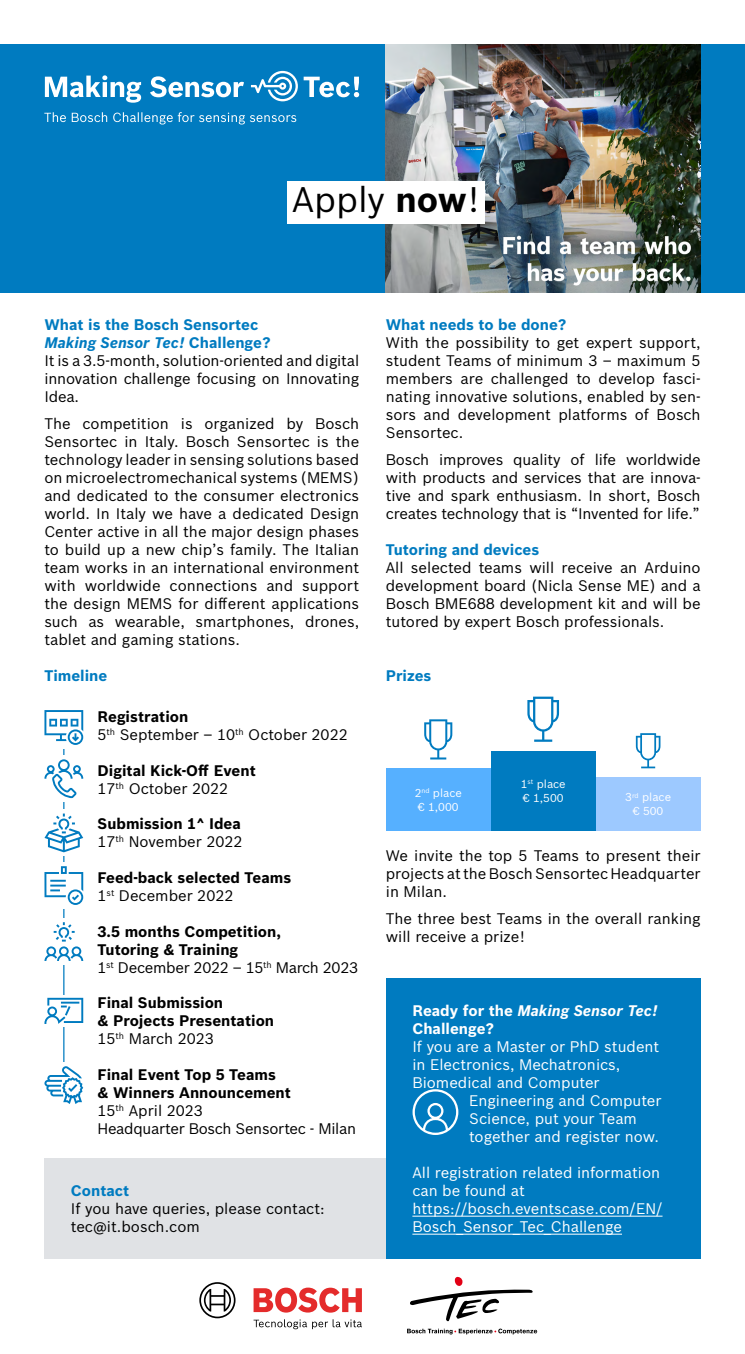
<style>
.page{position:relative;width:745px;height:1354px;background:#fff}
.page>*{position:absolute;margin:0;border:0;box-sizing:border-box;transform-origin:0 0}
.t1{font:34.75px "Bosch Sans";color:#000}
.t2{font:15px/18px "Bosch Sans";color:#000;text-align:justify}
.t3{font:15px/18px "Bosch Sans";color:#fff}
.t4{font:700 15px/18px "Bosch Sans";color:#000}
.t5{font:15px/18px "Bosch Sans";letter-spacing:-.02em;color:#000}
.t6{font:700 15px "Bosch Sans";color:#007bc0}
.t7{font:700 15px/18px "Bosch Sans";color:#fff}
.t8{font:11.25px/13.5px "Bosch Sans";color:#fff}
.s1{font-weight:700}
.s2{font-weight:700;color:#007bc0}
.s3{font-weight:700;font-style:italic;color:#007bc0}
.s4{font-weight:400}
.s5{font-style:italic}
</style>
<div class="page">
<div style="left:0;top:44px;width:408px;height:248px;background:#007bc0"></div>
<div style="left:700px;top:44px;width:44px;height:248px;background:#007bc0"></div>
<div style="left:385px;top:977px;width:315px;height:281px;background:#007bc0"></div>
<hr style="left:412px;top:1215px;width:250px;height:1px;background:#fff">
<hr style="left:412px;top:1233px;width:209px;height:1px;background:#fff">
<div style="left:44px;top:1157px;width:341px;height:101px;background:#e0e2e5"></div>
<svg style="left:44px;top:71px;width:315px;height:53px"></svg>
<img style="left:385px;top:175px;width:315px;height:117px">
<hr style="left:63px;top:723px;width:1px;height:365px;background:#007bc0">
<div style="left:41px;top:810px;width:46px;height:46px;background:#fff"></div>
<svg style="left:44px;top:813px;width:39px;height:39px"></svg>
<div style="left:41px;top:755px;width:46px;height:46px;background:#fff"></div>
<svg style="left:44px;top:759px;width:39px;height:39px"></svg>
<div style="left:41px;top:862px;width:46px;height:46px;background:#fff"></div>
<svg style="left:44px;top:866px;width:39px;height:39px"></svg>
<div style="left:41px;top:707px;width:46px;height:41px;background:#fff"></div>
<svg style="left:44px;top:710px;width:39px;height:35px"></svg>
<div style="left:41px;top:1062px;width:46px;height:45px;background:#fff"></div>
<svg style="left:44px;top:1066px;width:39px;height:38px"></svg>
<div style="left:41px;top:995px;width:46px;height:31px;background:#fff"></div>
<svg style="left:44px;top:997px;width:39px;height:27px"></svg>
<div style="left:41px;top:918px;width:46px;height:46px;background:#fff"></div>
<svg style="left:44px;top:922px;width:39px;height:39px"></svg>
<svg style="left:424px;top:719px;width:28px;height:40px"></svg>
<svg style="left:527px;top:696px;width:31px;height:46px"></svg>
<svg style="left:635px;top:733px;width:25px;height:35px"></svg>
<div style="left:385px;top:768px;width:105px;height:62px;background:#56b0ff"></div>
<div style="left:595px;top:777px;width:105px;height:53px;background:#9dc9ff"></div>
<div style="left:490px;top:751px;width:105px;height:79px;background:#007bc0"></div>
<img style="left:385px;top:44px;width:315px;height:131px">
<div style="left:287px;top:181px;width:197px;height:43px;background:#fff"></div>
<svg style="left:253px;top:1319px;width:108px;height:10px"></svg>
<svg style="left:253px;top:1287px;width:108px;height:25px"></svg>
<svg style="left:199px;top:1282px;width:36px;height:36px"></svg>
<svg style="left:412px;top:1089px;width:46px;height:46px"></svg>
<svg style="left:407px;top:1328px;width:130px;height:6px"></svg>
<svg style="left:410px;top:1276px;width:122px;height:45px"></svg>
<h1 class="t1" style="left:292px;top:174px;width:188px">Apply <span class="s1">now</span>!</h1>
<p class="t2" style="left:44px;top:315px;width:316px;text-align:left"><span class="s2">What is the Bosch Sensortec<br></span><span class="s3">Making Sensor Tec!</span> <span class="s2">Challenge?<br></span>It is a 3.5-month, solution-oriented and digital innovation challenge focusing on Innovating<br>Idea.</p>
<p class="t2" style="left:44px;top:414px;width:316px">The competition is organized by Bosch Sensortec in Italy. Bosch Sensortec is the technology leader in sensing solutions based on microelectromechanical systems (MEMS) and dedicated to the consumer electronics world. In Italy we have a dedicated Design Center active in all the major design phases to build up a new chip’s family. The Italian team works in an international environment with worldwide connections and support the design MEMS for different applications such as wearable, smartphones, drones, tablet and gaming stations.</p>
<p class="t6" style="left:44px;top:664px;width:64px">Timeline</p>
<p class="t2" style="left:97px;top:706px;width:251px"><span class="s1">Registration<br></span>5<sup>th</sup> September – 10<sup>th</sup> October 2022</p>
<p class="t4" style="left:97px;top:760px;width:160px">Digital Kick-Off Event<br><span class="s4">17</span><sup>th</sup> <span class="s4">October 2022</span></p>
<p class="t4" style="left:97px;top:814px;width:146px">Submission 1^ Idea<br><span class="s4">17</span><sup>th</sup> <span class="s4">November 2022</span></p>
<p class="t4" style="left:97px;top:867px;width:195px">Feed-back selected Teams<br><span class="s4">1</span><sup>st</sup> <span class="s4">December 2022</span></p>
<p class="t4" style="left:97px;top:921px;width:262px">3.5 months Competition,<br>Tutoring &amp; Training<br><span class="s4">1</span><sup>st</sup> <span class="s4">December 2022 – 15</span><sup>th</sup> <span class="s4">March 2023</span></p>
<p class="t4" style="left:97px;top:993px;width:178px">Final Submission<br>&amp; Projects Presentation<br><span class="s4">15</span><sup>th</sup> <span class="s4">March 2023</span></p>
<p class="t5" style="left:97px;top:1064px;width:260px"><span class="s1">Final Event Top 5 Teams<br>&amp; Winners Announcement<br></span>15<sup>th</sup> April 2023<br>Headquarter Bosch Sensortec - Milan</p>
<p class="t6" style="left:71px;top:1179px;width:60px">Contact</p>
<p class="t2" style="left:71px;top:1198px;width:255px">If you have queries, please contact: tec@it.bosch.com</p>
<p class="t6" style="left:385px;top:313px;width:182px">What needs to be done?</p>
<p class="t2" style="left:385px;top:333px;width:316px">With the possibility to get expert support, student Teams of minimum 3 – maximum 5 members are challenged to develop fasci&shy;nating innovative solutions, enabled by sen&shy;sors and development platforms of Bosch Sensortec.</p>
<p class="t2" style="left:385px;top:450px;width:316px">Bosch improves quality of life worldwide with products and services that are innova&shy;tive and spark enthusiasm. In short, Bosch creates technology that is “Invented for life.”</p>
<p class="t6" style="left:385px;top:538px;width:155px">Tutoring and devices</p>
<p class="t2" style="left:385px;top:558px;width:316px">All selected teams will receive an Arduino development board (Nicla Sense ME) and a Bosch BME688 development kit and will be tutored by expert Bosch professionals.</p>
<p class="t6" style="left:385px;top:664px;width:47px">Prizes</p>
<p class="t8" style="left:520px;top:776px;width:46px">1<sup>st</sup> place € 1,500</p>
<p class="t8" style="left:414px;top:785px;width:49px">2<sup>nd</sup> place € 1,000</p>
<p class="t8" style="left:625px;top:790px;width:47px;text-align:center">3<sup>rd</sup> place € 500</p>
<p class="t2" style="left:385px;top:846px;width:316px">We invite the top 5 Teams to present their projects at the Bosch Sensortec Headquarter in Milan.</p>
<p class="t2" style="left:385px;top:908px;width:316px">The three best Teams in the overall ranking will receive a prize!</p>
<p class="t7" style="left:412px;top:1000px;width:246px">Ready for the <span class="s5">Making Sensor Tec!<br></span>Challenge?</p>
<p class="t3" style="left:412px;top:1036px;width:248px">If you are a Master or PhD student in Electronics, Mechatronics,<br>Biomedical and Computer</p>
<p class="t3" style="left:469px;top:1090px;width:194px">Engineering and Computer<br>Science, put your Team together and register now.</p>
<p class="t3" style="left:412px;top:1162px;width:251px">All registration related information can be found at https://bosch.eventscase.com/EN/<br>Bosch_Sensor_Tec_Challenge</p>
</div>
